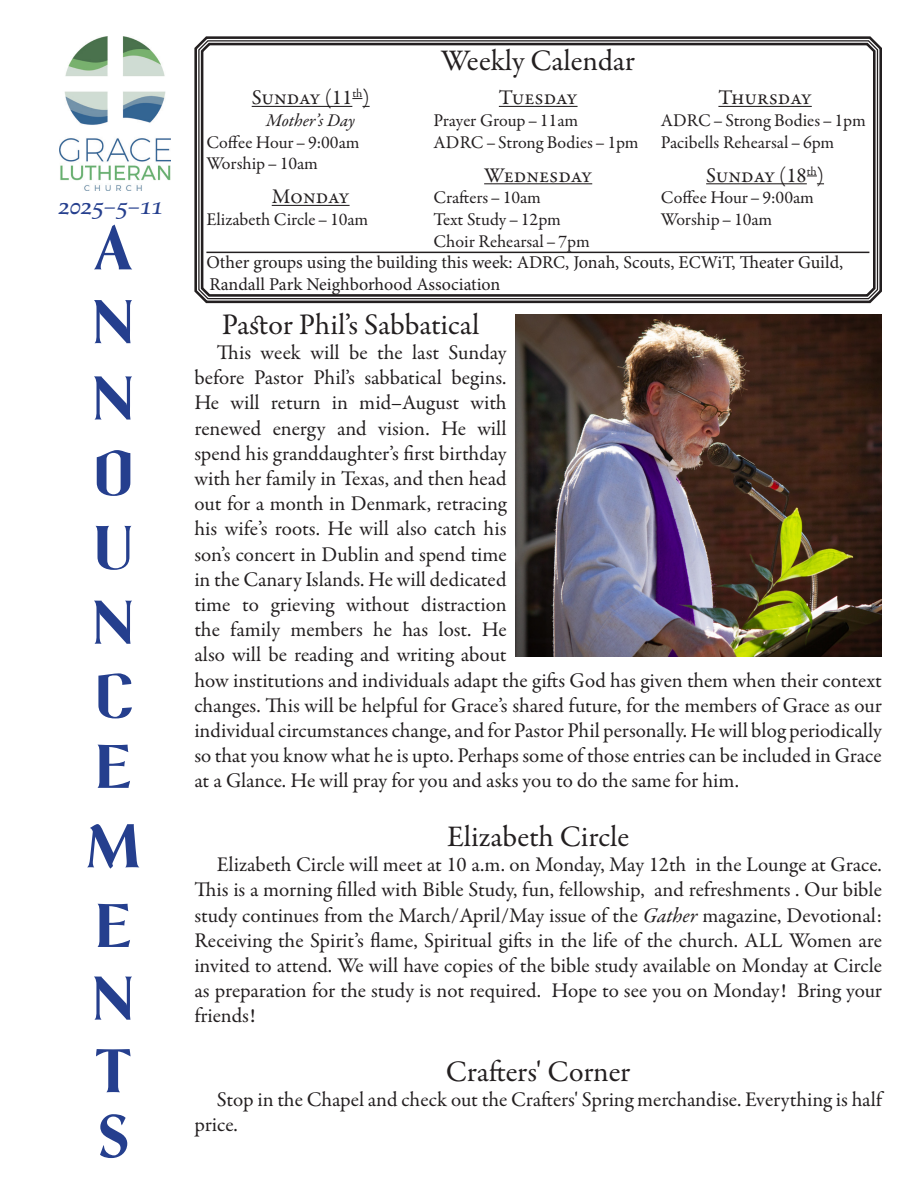
<style>
.page{position:relative;width:918px;height:1188px;background:#fff}
.page>*{position:absolute;margin:0;border:0;box-sizing:border-box;transform-origin:0 0}
.t1{font:58.5px/74.1px "Airam LT Std";color:#253f8e}
.Heading{font:30px "Garamond Premr Pro";color:#231f20}
.Calendar_Heading{font:30px "Garamond Premr Pro";letter-spacing:-.015em;color:#231f20}
.Text__Call{font:italic 22.5px "Berndal LT Std";color:#253f8e}
.Text{font:21px/25.2px "Garamond Premr Pro";color:#231f20}
.Calendar_Days{font:21px "Garamond Premr Pro";letter-spacing:-.01em;color:#231f20}
.Calendar_Text{font:18px "Garamond Premr Pro";color:#231f20}
.Calendar_Text-2{font:18px/21.6px "Minion Pro";color:#231f20}
.Calendar_Text-3{font:italic 18px "Garamond Premr Pro";letter-spacing:-.005em;color:#231f20}
.s1{font-style:italic}
</style>
<div class="page">
<img style="left:59px;top:36px;width:112px;height:155px">
<svg style="left:194px;top:36px;width:688px;height:268px;background:#726f70"></svg>
<svg style="left:200px;top:40px;width:677px;height:258px"></svg>
<img style="left:516px;top:315px;width:366px;height:342px">
<p class="Text__Call" style="left:58px;top:195px;width:106px">2025–5–11</p>
<h1 class="t1" style="left:94px;top:213px;width:44px;text-align:justify">A N N O U N C E</h1>
<h1 class="t1" style="left:87px;top:808px;width:58px;line-height:79.5px">M<br>E</h1>
<h1 class="t1" style="left:94px;top:964px;width:44px;line-height:72.6px">N<br>T</h1>
<h1 class="t1" style="left:101px;top:1101px;width:30px">S</h1>
<p class="Calendar_Heading" style="left:441px;top:43px;width:196px">Weekly Calendar</p>
<p class="Calendar_Days" style="left:252px;top:85px;width:119px">Sunday (11<sup>th</sup>)</p>
<p class="Calendar_Text-3" style="left:266px;top:109px;width:90px">Mother’s Day</p>
<p class="Calendar_Text" style="left:206px;top:131px;width:155px">Coffee Hour–9:00am</p>
<p class="Calendar_Text" style="left:206px;top:153px;width:113px">Worship–10am</p>
<p class="Calendar_Days" style="left:272px;top:184px;width:79px">Monday</p>
<p class="Calendar_Text" style="left:206px;top:208px;width:163px">Elizabeth Circle–10am</p>
<p class="Calendar_Days" style="left:718px;top:85px;width:95px">Thursday</p>
<p class="Calendar_Text" style="left:661px;top:109px;width:207px">ADRC–Strong Bodies–1pm</p>
<p class="Calendar_Text" style="left:661px;top:131px;width:175px">Pacibells Rehearsal–6pm</p>
<p class="Calendar_Days" style="left:706px;top:162px;width:119px">Sunday (18<sup>th</sup>)</p>
<p class="Calendar_Text" style="left:661px;top:187px;width:155px">Coffee Hour–9:00am</p>
<p class="Calendar_Text" style="left:661px;top:208px;width:113px">Worship–10am</p>
<p class="Calendar_Text-2" style="left:206px;top:252px;width:638px">Other groups using the building this week: ADRC, Jonah, Scouts, ECWiT, Theater Guild,<br>Randall Park Neighborhood Association</p>
<p class="Calendar_Days" style="left:499px;top:85px;width:80px">Tuesday</p>
<p class="Calendar_Text" style="left:434px;top:109px;width:146px">Prayer Group –11am</p>
<p class="Calendar_Text" style="left:434px;top:131px;width:207px">ADRC–Strong Bodies–1pm</p>
<p class="Calendar_Days" style="left:484px;top:162px;width:110px">Wednesday</p>
<p class="Calendar_Text" style="left:434px;top:187px;width:109px">Crafters–10am</p>
<p class="Calendar_Text" style="left:434px;top:208px;width:129px">Text Study–12pm</p>
<p class="Calendar_Text" style="left:434px;top:230px;width:158px">Choir Rehearsal–7pm</p>
<p class="Heading" style="left:222px;top:306px;width:259px">Pastor Phil’s Sabbatical</p>
<p class="Text" style="left:194px;top:340px;width:689px;text-indent:22px">This week will be the last Sunday<br>before Pastor Phil’s sabbatical begins.<br>He will return in mid–August with<br>renewed energy and vision. He will<br>spend his granddaughter’s first birthday<br>with her family in Texas, and then head<br>out for a month in Denmark, retracing<br>his wife’s roots. He will also catch his<br>son’s concert in Dublin and spend time<br>in the Canary Islands. He will dedicated<br>time to grieving without distraction<br>the family members he has lost. He<br>also will be reading and writing about<br>how institutions and individuals adapt the gifts God has given them when their context changes. This will be helpful for Grace’s shared future, for the members of Grace as our individual circumstances change, and for Pastor Phil personally. He will blog periodically so that you know what he is upto. Perhaps some of those entries can be included in Grace at a Glance. He will pray for you and asks you to do the same for him.</p>
<p class="Heading" style="left:447px;top:818px;width:184px">Elizabeth Circle</p>
<p class="Text" style="left:194px;top:852px;width:689px;text-align:justify;text-indent:22px">Elizabeth Circle will meet at 10 a.m. on Monday, May 12th in the Lounge at Grace.<br>This is a morning filled with Bible Study, fun, fellowship, and refreshments . Our bible study continues from the March/April/May issue of the <span class="s1">Gather</span> magazine, Devotional:<br>Receiving the Spirit’s flame, Spiritual gifts in the life of the church. ALL Women are invited to attend. We will have copies of the bible study available on Monday at Circle as preparation for the study is not required. Hope to see you on Monday! Bring your friends!</p>
<p class="Heading" style="left:446px;top:1053px;width:186px">Crafters' Corner</p>
<p class="Text" style="left:194px;top:1087px;width:689px;text-indent:22px">Stop in the Chapel and check out the Crafters' Spring merchandise. Everything is half price.</p>
</div>
